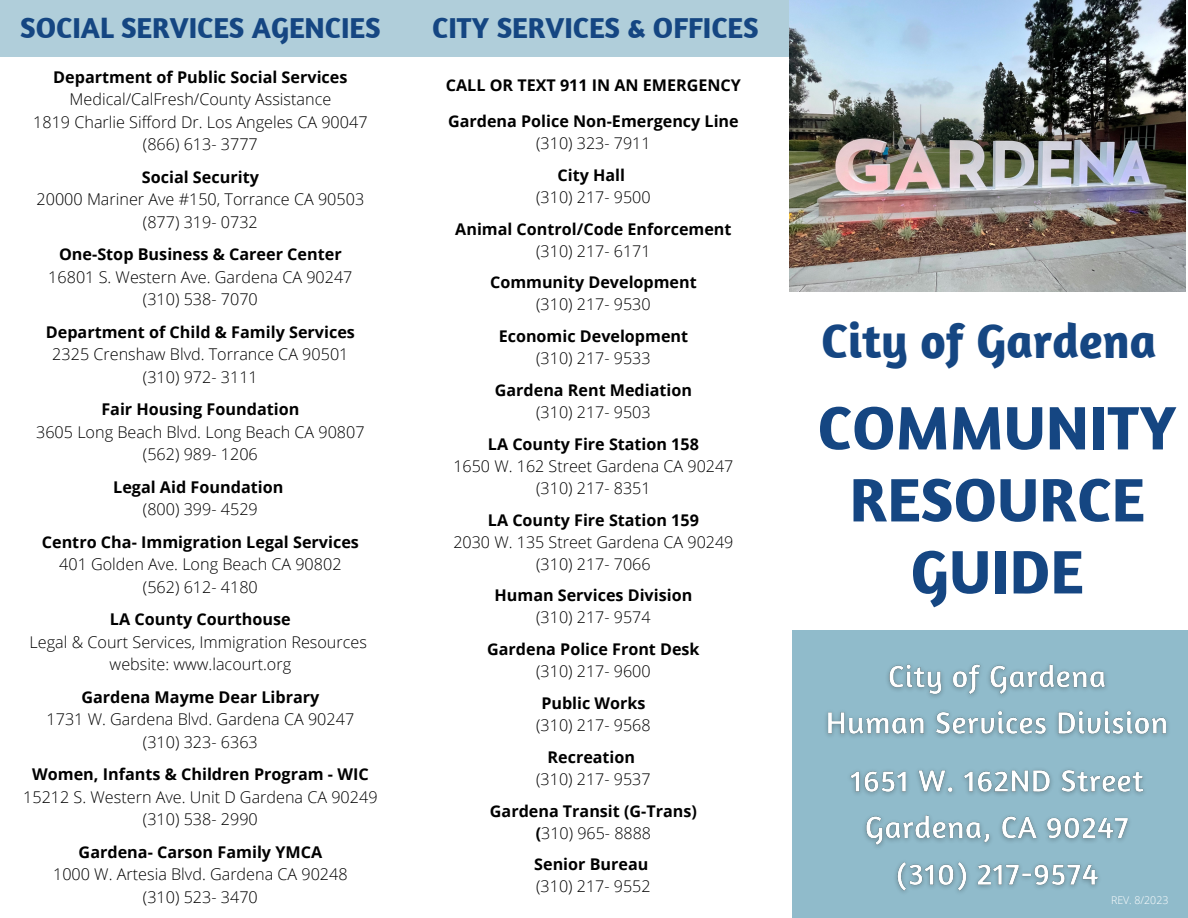
<style>
.page{position:relative;width:1188px;height:918px;background:#fff}
.page>*{position:absolute;margin:0;border:0;box-sizing:border-box;transform-origin:0 0}
.t1{font:700 62.4px/72px "Amaranth";letter-spacing:.005em;color:#154682;text-align:center}
.t2{font:700 48.9px "Amaranth";color:#154682}
.t3{font:700 29.55px "Amaranth";color:#154682}
.t4{font:300 16.2px "Open Sans";color:#000}
.t5{font:700 16.2px "Open Sans";color:#000}
.t6{font:300 10.65px "Open Sans";color:#fff}
.s1{font-weight:700}
</style>
<div class="page">
<div style="left:792px;top:631px;width:396px;height:287px;background:#90bbcb"></div>
<div style="left:0;top:0;width:793px;height:56px;background:#b0ceda"></div>
<img style="left:790px;top:0;width:396px;height:291px">
<img style="left:826px;top:664px;width:342px;height:228px">
<p class="t3" style="left:20px;top:9px;width:362px">SOCIAL SERVICES AGENCIES</p>
<p class="t5" style="left:53px;top:65px;width:296px">Department of Public Social Services</p>
<p class="t4" style="left:70px;top:88px;width:263px">Medical/CalFresh/County Assistance</p>
<p class="t4" style="left:33px;top:110px;width:336px">1819 Charlie Sifford Dr. Los Angeles CA 90047</p>
<p class="t4" style="left:143px;top:133px;width:116px">(866) 613- 3777</p>
<p class="t5" style="left:142px;top:165px;width:119px">Social Security</p>
<p class="t4" style="left:37px;top:188px;width:329px">20000 Mariner Ave #150, Torrance CA 90503</p>
<p class="t4" style="left:143px;top:210px;width:116px">(877) 319- 0732</p>
<p class="t5" style="left:59px;top:243px;width:284px">One-Stop Business &amp; Career Center</p>
<p class="t4" style="left:48px;top:265px;width:306px">16801 S. Western Ave. Gardena CA 90247</p>
<p class="t4" style="left:143px;top:288px;width:116px">(310) 538- 7070</p>
<p class="t5" style="left:46px;top:320px;width:311px">Department of Child &amp; Family Services</p>
<p class="t4" style="left:52px;top:343px;width:298px">2325 Crenshaw Blvd. Torrance CA 90501</p>
<p class="t4" style="left:143px;top:365px;width:116px">(310) 972- 3111</p>
<p class="t5" style="left:101px;top:398px;width:200px">Fair Housing Foundation</p>
<p class="t4" style="left:36px;top:420px;width:330px">3605 Long Beach Blvd. Long Beach CA 90807</p>
<p class="t4" style="left:143px;top:443px;width:116px">(562) 989- 1206</p>
<p class="t5" style="left:113px;top:475px;width:172px">Legal Aid Foundation</p>
<p class="t4" style="left:143px;top:498px;width:116px">(800) 399- 4529</p>
<p class="t5" style="left:42px;top:530px;width:319px">Centro Cha- Immigration Legal Services</p>
<p class="t4" style="left:59px;top:553px;width:284px">401 Golden Ave. Long Beach CA 90802</p>
<p class="t4" style="left:143px;top:575px;width:116px">(562) 612- 4180</p>
<p class="t5" style="left:110px;top:608px;width:182px">LA County Courthouse</p>
<p class="t4" style="left:30px;top:630px;width:339px">Legal &amp; Court Services, Immigration Resources</p>
<p class="t4" style="left:110px;top:653px;width:183px">website: www.lacourt.org</p>
<p class="t5" style="left:81px;top:685px;width:240px">Gardena Mayme Dear Library</p>
<p class="t4" style="left:47px;top:708px;width:309px">1731 W. Gardena Blvd. Gardena CA 90247</p>
<p class="t4" style="left:143px;top:730px;width:116px">(310) 323- 6363</p>
<p class="t5" style="left:32px;top:763px;width:338px">Women, Infants &amp; Children Program - WIC</p>
<p class="t4" style="left:23px;top:785px;width:356px">15212 S. Western Ave. Unit D Gardena CA 90249</p>
<p class="t4" style="left:143px;top:808px;width:116px">(310) 538- 2990</p>
<p class="t5" style="left:79px;top:840px;width:245px">Gardena- Carson Family YMCA</p>
<p class="t4" style="left:53px;top:863px;width:296px">1000 W. Artesia Blvd. Gardena CA 90248</p>
<p class="t4" style="left:143px;top:885px;width:116px">(310) 523- 3470</p>
<p class="t6" style="left:1111px;top:892px;width:59px">REV. 8/2023</p>
<p class="t3" style="left:432px;top:9px;width:328px">CITY SERVICES &amp; OFFICES</p>
<p class="t5" style="left:446px;top:74px;width:297px">CALL OR TEXT 911 IN AN EMERGENCY</p>
<p class="t5" style="left:448px;top:110px;width:292px">Gardena Police Non-Emergency Line</p>
<p class="t4" style="left:536px;top:132px;width:116px">(310) 323- 7911</p>
<p class="t5" style="left:558px;top:164px;width:69px">City Hall</p>
<p class="t4" style="left:536px;top:186px;width:116px">(310) 217- 9500</p>
<p class="t5" style="left:455px;top:217px;width:278px">Animal Control/Code Enforcement</p>
<p class="t4" style="left:536px;top:239px;width:116px">(310) 217- 6171</p>
<p class="t5" style="left:490px;top:271px;width:208px">Community Development</p>
<p class="t4" style="left:536px;top:293px;width:116px">(310) 217- 9530</p>
<p class="t5" style="left:499px;top:325px;width:191px">Economic Development</p>
<p class="t4" style="left:536px;top:347px;width:116px">(310) 217- 9533</p>
<p class="t5" style="left:495px;top:379px;width:199px">Gardena Rent Mediation</p>
<p class="t4" style="left:536px;top:401px;width:116px">(310) 217- 9503</p>
<p class="t5" style="left:488px;top:432px;width:213px">LA County Fire Station 158</p>
<p class="t4" style="left:453px;top:455px;width:282px">1650 W. 162 Street Gardena CA 90247</p>
<p class="t4" style="left:536px;top:477px;width:116px">(310) 217- 8351</p>
<p class="t5" style="left:488px;top:508px;width:213px">LA County Fire Station 159</p>
<p class="t4" style="left:453px;top:530px;width:282px">2030 W. 135 Street Gardena CA 90249</p>
<p class="t4" style="left:536px;top:552px;width:116px">(310) 217- 7066</p>
<p class="t5" style="left:495px;top:584px;width:199px">Human Services Division</p>
<p class="t4" style="left:536px;top:606px;width:116px">(310) 217- 9574</p>
<p class="t5" style="left:487px;top:638px;width:214px">Gardena Police Front Desk</p>
<p class="t4" style="left:536px;top:660px;width:116px">(310) 217- 9600</p>
<p class="t5" style="left:541px;top:692px;width:106px">Public Works</p>
<p class="t4" style="left:536px;top:714px;width:116px">(310) 217- 9568</p>
<p class="t5" style="left:548px;top:745px;width:89px">Recreation</p>
<p class="t4" style="left:536px;top:767px;width:116px">(310) 217- 9537</p>
<p class="t5" style="left:490px;top:799px;width:208px">Gardena Transit (G-Trans)</p>
<p class="t4" style="left:536px;top:821px;width:117px"><span class="s1">(</span>310) 965- 8888</p>
<p class="t5" style="left:534px;top:853px;width:116px">Senior Bureau</p>
<p class="t4" style="left:536px;top:875px;width:116px">(310) 217- 9552</p>
<p class="t2" style="left:821px;top:310px;width:337px">City of Gardena</p>
<p class="t1" style="left:818px;top:390px;width:360px">COMMUNITY<br>RESOURCE<br>GUIDE</p>
</div>
